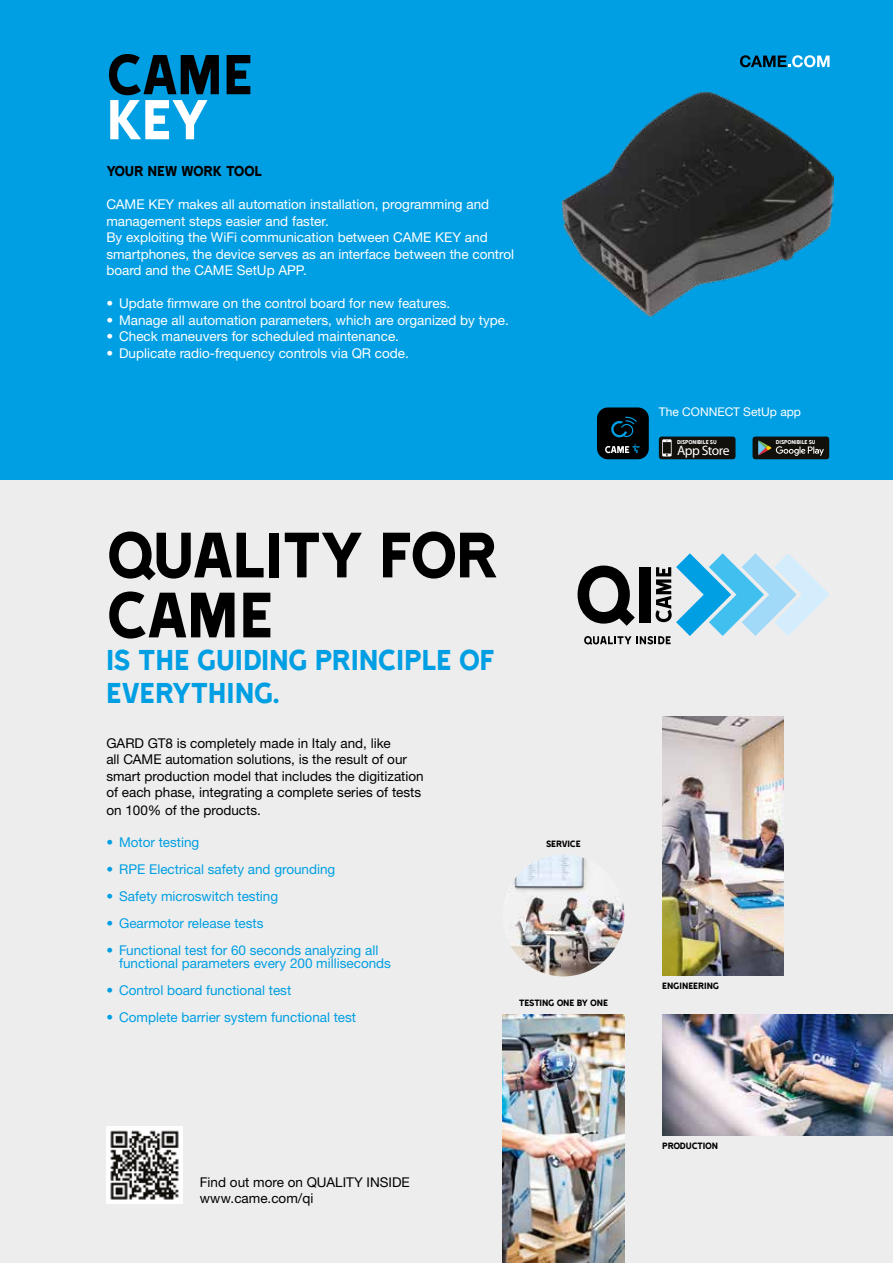
<style>
.page{position:relative;width:893px;height:1263px;background:#fff}
.page>*{position:absolute;margin:0;border:0;box-sizing:border-box;transform-origin:0 0}
.t1{font:73.5px/60px "Came Type";letter-spacing:-.03em;color:#000}
.t2{font:64.5px "Came Type";color:#000}
.t3{font:64.5px "Came Type";color:#fff}
.t4{font:33px/33px "Came Type";letter-spacing:-.015em;color:#009fe3}
.t5{font:16.5px "Came Type";letter-spacing:-.03em;color:#000}
.t6{font:13.65px "Myriad";letter-spacing:-.04em;color:#fff}
.t7{font:13.5px/16.5px "Helvetica Neue LTW1 G";color:#fff}
.t8{font:13.5px/16.5px "Helvetica Neue LTW1 G";color:#000}
.t9{font:13.5px/13.5px "Helvetica Neue LTW1 G";color:#009fe3}
.t10{font:12px "Helvetica Neue LTW1 G";color:#fff}
.t11{font:10.5px "Came Type";letter-spacing:-.025em;color:#000}
.t12{font:5.1px "Came Type";letter-spacing:-.02em;color:#fff}
</style>
<div class="page">
<div style="left:0;top:480px;width:893px;height:783px;background:#ededed"></div>
<div style="left:0;top:0;width:893px;height:479px;background:#009fe3"></div>
<svg style="left:740px;top:55px;width:89px;height:12px"></svg>
<img style="left:561px;top:92px;width:272px;height:225px">
<div style="left:752px;top:437px;width:77px;height:22px;background:#12100b;border-radius:3px"></div>
<svg style="left:758px;top:441px;width:66px;height:15px"></svg>
<div style="left:659px;top:437px;width:76px;height:22px;background:#12100b;border-radius:3px"></div>
<svg style="left:662px;top:439px;width:10px;height:17px"></svg>
<svg style="left:578px;top:553px;width:251px;height:92px"></svg>
<img style="left:106px;top:1127px;width:77px;height:76px">
<img style="left:662px;top:716px;width:121px;height:260px">
<img style="left:662px;top:1014px;width:231px;height:121px">
<img style="left:502px;top:854px;width:122px;height:122px;border-radius:61px">
<img style="left:503px;top:1014px;width:121px;height:249px">
<div style="left:597px;top:407px;width:52px;height:52px;background:#000;border-radius:11px"></div>
<svg style="left:605px;top:444px;width:34px;height:9px"></svg>
<svg style="left:611px;top:417px;width:26px;height:20px"></svg>
<h2 class="t2" style="left:106px;top:41px;width:149px">CAME</h2>
<h2 class="t3" style="left:106px;top:86px;width:104px">KEY</h2>
<p class="t5" style="left:106px;top:162px;width:158px">YOUR NEW WORK TOOL</p>
<p class="t7" style="left:106px;top:196px;width:409px">CAME KEY makes all automation installation, programming and management steps easier and faster.<br>By exploiting the WiFi communication between CAME KEY and smartphones, the device serves as an interface between the control board and the CAME SetUp APP.</p>
<p class="t7" style="left:106px;top:295px;width:345px">• Update firmware on the control board for new features.</p>
<p class="t7" style="left:106px;top:311px;width:404px">• Manage all automation parameters, which are organized by type.</p>
<p class="t7" style="left:106px;top:328px;width:294px">• Check maneuvers for scheduled maintenance.</p>
<p class="t7" style="left:106px;top:344px;width:304px">• Duplicate radio-frequency controls via QR code.</p>
<h1 class="t1" style="left:106px;top:524px;width:394px">QUALITY FOR<br>CAME</h1>
<h3 class="t4" style="left:106px;top:643px;width:391px">IS THE GUIDING PRINCIPLE OF<br>EVERYTHING.</h3>
<p class="t8" style="left:106px;top:734px;width:319px">GARD GT8 is completely made in Italy and, like<br>all CAME automation solutions, is the result of our smart production model that includes the digitization of each phase, integrating a complete series of tests</p>
<p class="t8" style="left:106px;top:802px;width:156px">on 100% of the products.</p>
<p class="t9" style="left:106px;top:835px;width:94px">• Motor testing</p>
<p class="t9" style="left:106px;top:862px;width:231px">• RPE Electrical safety and grounding</p>
<p class="t9" style="left:106px;top:889px;width:173px">• Safety microswitch testing</p>
<p class="t9" style="left:106px;top:916px;width:159px">• Gearmotor release tests</p>
<p class="t9" style="left:119px;top:943px;width:273px;text-indent:-13px">• Functional test for 60 seconds analyzing all functional parameters every 200 milliseconds</p>
<p class="t9" style="left:106px;top:983px;width:186px">• Control board functional test</p>
<p class="t9" style="left:106px;top:1010px;width:251px">• Complete barrier system functional test</p>
<p class="t11" style="left:546px;top:838px;width:36px">SERVICE</p>
<p class="t11" style="left:519px;top:998px;width:91px">TESTING ONE BY ONE</p>
<p class="t8" style="left:200px;top:1174px;width:211px">Find out more on QUALITY INSIDE www.came.com/qi</p>
<p class="t10" style="left:659px;top:404px;width:144px">The CONNECT SetUp app</p>
<p class="t12" style="left:677px;top:438px;width:41px">DISPONIBILE SU</p>
<p class="t12" style="left:776px;top:438px;width:41px">DISPONIBILE SU</p>
<p class="t6" style="left:677px;top:443px;width:54px">App Store</p>
<p class="t11" style="left:662px;top:980px;width:58px">ENGINEERING</p>
<p class="t11" style="left:662px;top:1140px;width:57px">PRODUCTION</p>
</div>
